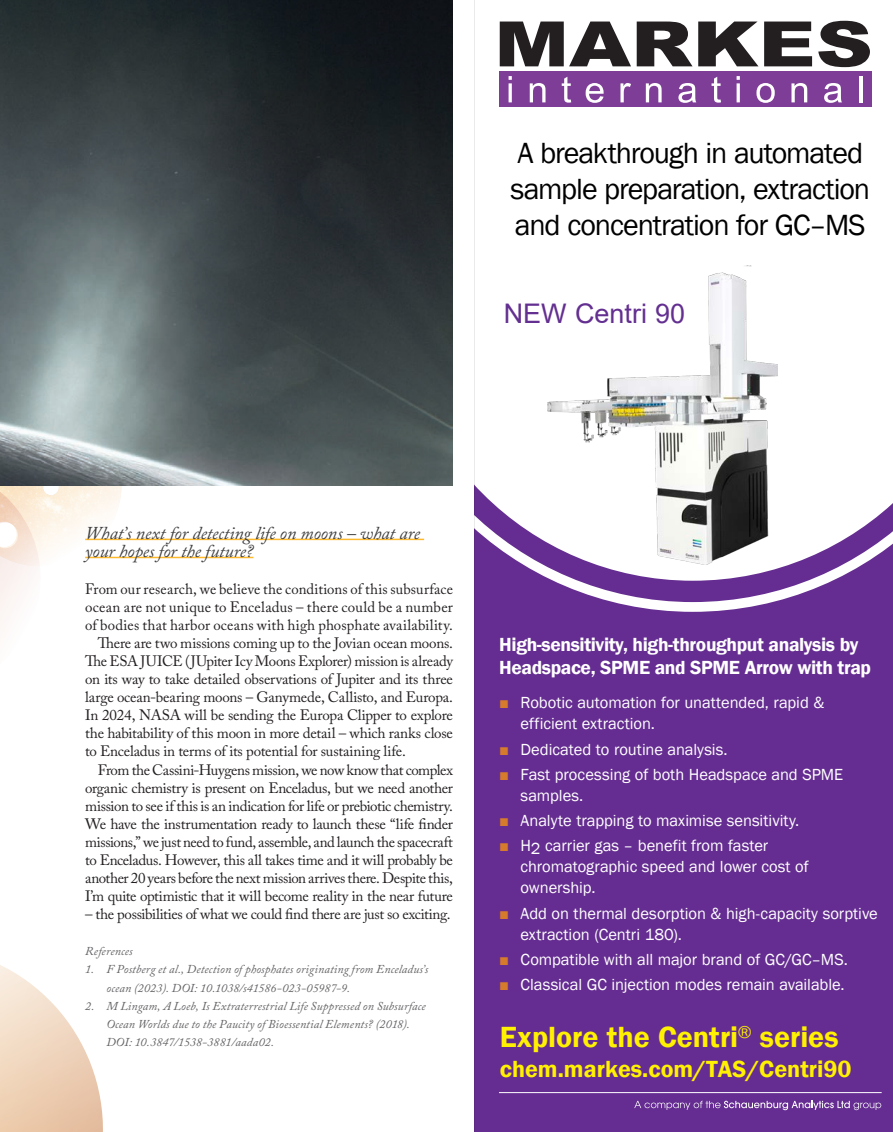
<style>
.page{position:relative;width:893px;height:1132px;background:#fff}
.page>*{position:absolute;margin:0;border:0;box-sizing:border-box;transform-origin:0 0}
.t1{font:30px/36px "Franklin Gothic";letter-spacing:-.04em;color:#000}
.t2{font:600 30px "Franklin Gothic";color:#fff101}
.t3{font:27px "Arial";color:#632f90}
.t4{font:600 24px "Franklin Gothic";color:#fff101}
.t5{font:600 19.5px/23.4px "Franklin Gothic";letter-spacing:-.02em;color:#fff}
.Copy_-_indent{font:italic 18px/18px "Adobe Caslon Pro";color:#3e3e3f}
.t6{font:16.5px/21px "Franklin Gothic";letter-spacing:-.005em;color:#fff}
.Copy_-_indent-2{font:15px/18px "Adobe Caslon Pro";letter-spacing:-.01em;color:#231f20;text-align:justify}
.REF-References{font:italic 12px/18px "Adobe Caslon Pro";letter-spacing:.01em;color:#636366}
.s1{color:#d67b2c}
</style>
<div class="page">
<div style="left:0;top:567px;width:31px;height:58px;background:#fcf6f4"></div>
<img style="left:0;top:485px;width:123px;height:82px">
<img style="left:0;top:0;width:453px;height:485px">
<hr style="left:85px;top:538px;width:339px;height:2px;background:#fdb92e">
<hr style="left:85px;top:556px;width:168px;height:2px;background:#fdb92e">
<svg style="left:0;top:965px;width:103px;height:166px"></svg>
<div style="left:475px;top:441px;width:418px;height:690px;background:#652d91"></div>
<svg style="left:475px;top:20px;width:418px;height:591px"></svg>
<svg style="left:500px;top:22px;width:131px;height:44px"></svg>
<svg style="left:637px;top:22px;width:55px;height:44px"></svg>
<svg style="left:698px;top:22px;width:60px;height:44px"></svg>
<svg style="left:764px;top:22px;width:48px;height:44px"></svg>
<svg style="left:818px;top:21px;width:52px;height:46px"></svg>
<div style="left:500px;top:71px;width:372px;height:36px;background:#7e3e98"></div>
<hr style="left:509px;top:83px;width:3px;height:19px;background:#fff">
<svg style="left:509px;top:76px;width:3px;height:4px"></svg>
<svg style="left:530px;top:83px;width:15px;height:19px"></svg>
<svg style="left:562px;top:77px;width:9px;height:26px"></svg>
<svg style="left:586px;top:83px;width:18px;height:20px"></svg>
<svg style="left:620px;top:83px;width:11px;height:19px"></svg>
<svg style="left:646px;top:83px;width:16px;height:19px"></svg>
<svg style="left:678px;top:83px;width:18px;height:20px"></svg>
<svg style="left:712px;top:77px;width:9px;height:26px"></svg>
<hr style="left:737px;top:83px;width:3px;height:19px;background:#fff">
<svg style="left:737px;top:76px;width:3px;height:4px"></svg>
<svg style="left:756px;top:83px;width:19px;height:20px"></svg>
<svg style="left:791px;top:83px;width:16px;height:19px"></svg>
<svg style="left:824px;top:83px;width:18px;height:20px"></svg>
<hr style="left:859px;top:76px;width:3px;height:26px;background:#fff">
<img style="left:547px;top:265px;width:230px;height:299px">
<hr style="left:499px;top:1091px;width:383px;height:1px;background:#fff">
<svg style="left:634px;top:1100px;width:247px;height:9px"></svg>
<hr style="left:474px;top:0;width:1px;height:1131px;background:#939598">
<p class="t1" style="left:510px;top:136px;width:361px">A breakthrough in automated sample preparation, extraction and concentration for GC–MS</p>
<p class="t3" style="left:504px;top:294px;width:183px">NEW Centri 90</p>
<p class="Copy_-_indent" style="left:85px;top:524px;width:336px">What’s next for detecting life on moons – what are your hopes for the future?</p>
<p class="Copy_-_indent-2" style="left:85px;top:579px;width:369px">From our research, we believe the conditions of this subsurface ocean are not unique to Enceladus – there could be a number of bodies that harbor oceans with high phosphate availability.</p>
<p class="Copy_-_indent-2" style="left:85px;top:633px;width:369px;text-indent:13px">There are two missions coming up to the Jovian ocean moons.<br>The ESA JUICE (JUpiter Icy Moons Explorer) mission is already on its way to take detailed observations of Jupiter and its three large ocean-bearing moons – Ganymede, Callisto, and Europa.<br>In 2024, NASA will be sending the Europa Clipper to explore the habitability of this moon in more detail – which ranks close to Enceladus in terms of its potential for sustaining life.</p>
<p class="Copy_-_indent-2" style="left:85px;top:760px;width:369px;text-indent:13px">From the Cassini-Huygens mission, we now know that complex organic chemistry is present on Enceladus, but we need another mission to see if this is an indication for life or prebiotic chemistry.<br>We have the instrumentation ready to launch these “life finder missions,” we just need to fund, assemble, and launch the spacecraft to Enceladus. However, this all takes time and it will probably be another 20 years before the next mission arrives there. Despite this, I’m quite optimistic that it will become reality in the near future</p>
<p class="Copy_-_indent-2" style="left:85px;top:904px;width:367px">– the possibilities of what we could find there are just so exciting.</p>
<p class="REF-References" style="left:85px;top:941px;width:49px">References</p>
<p class="REF-References" style="left:106px;top:959px;width:323px;text-indent:-21px">1. F Postberg et al., Detection of phosphates originating from Enceladus’s ocean (2023). DOI: 10.1038/s41586-023-05987-9.</p>
<p class="REF-References" style="left:106px;top:996px;width:321px;text-indent:-21px">2. M Lingam, A Loeb, Is Extraterrestrial Life Suppressed on Subsurface<br>Ocean Worlds due to the Paucity of Bioessential Elements? (2018).<br>DOI: 10.3847/1538-3881/aada02.</p>
<p class="t5" style="left:499px;top:633px;width:373px">High-sensitivity, high-throughput analysis by<br>Headspace, SPME and SPME Arrow with trap</p>
<p class="t6" style="left:521px;top:692px;width:305px;text-indent:-21px"><span class="s1">■</span> Robotic automation for unattended, rapid &amp; efficient extraction.</p>
<p class="t6" style="left:499px;top:738px;width:230px"><span class="s1">■</span> Dedicated to routine analysis.</p>
<p class="t6" style="left:521px;top:763px;width:324px;text-indent:-21px"><span class="s1">■</span> Fast processing of both Headspace and SPME samples.</p>
<p class="t6" style="left:499px;top:810px;width:302px"><span class="s1">■</span> Analyte trapping to maximise sensitivity.</p>
<p class="t6" style="left:521px;top:835px;width:290px;text-indent:-21px"><span class="s1">■</span> H2 carrier gas – benefit from faster chromatographic speed and lower cost of ownership.</p>
<p class="t6" style="left:521px;top:902px;width:359px;text-indent:-21px"><span class="s1">■</span> Add on thermal desorption &amp; high-capacity sorptive extraction (Centri 180).</p>
<p class="t6" style="left:499px;top:948px;width:350px"><span class="s1">■</span> Compatible with all major brand of GC/GC–MS.</p>
<p class="t6" style="left:499px;top:974px;width:347px"><span class="s1">■</span> Classical GC injection modes remain available.</p>
<p class="t2" style="left:500px;top:1017px;width:340px">Explore the Centri<sup>®</sup> series</p>
<p class="t4" style="left:500px;top:1053px;width:353px">chem.markes.com/TAS/Centri90</p>
</div>
